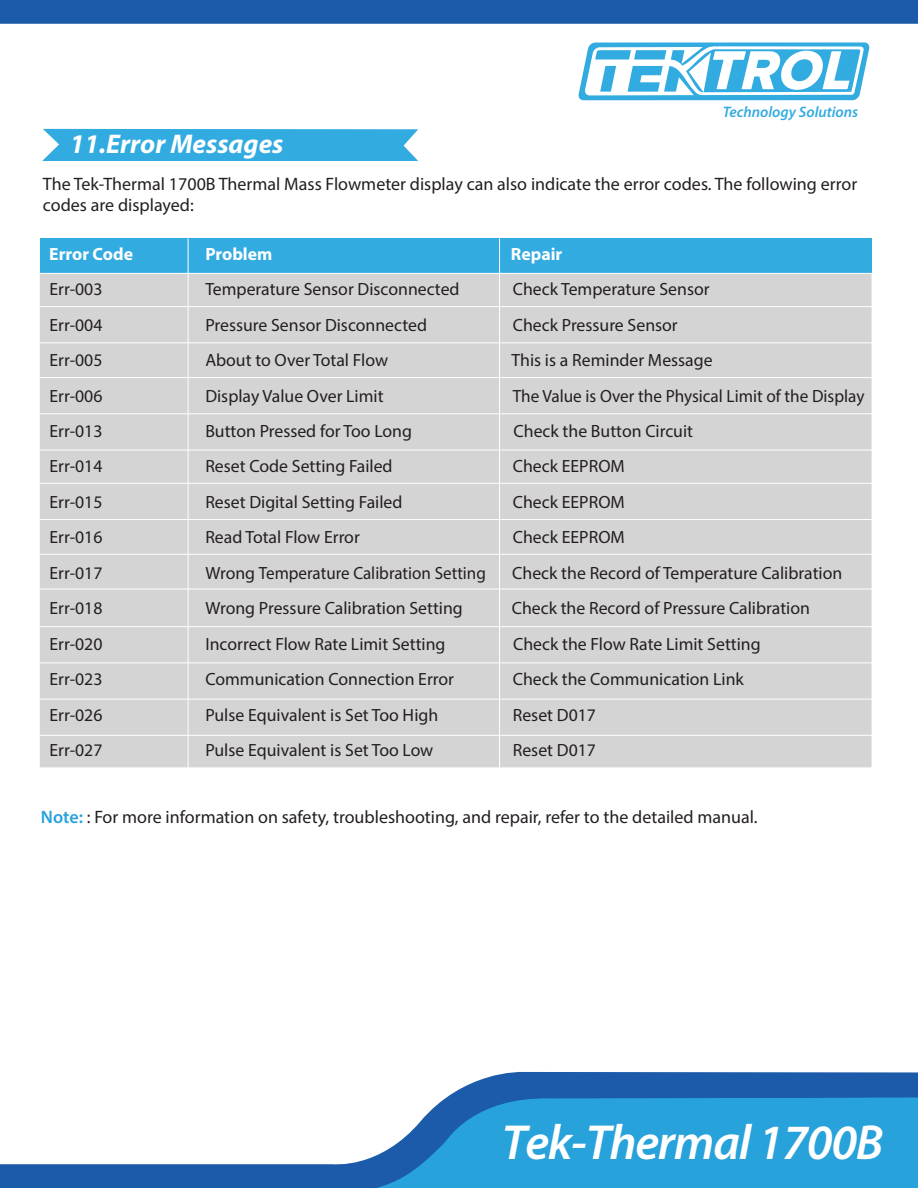
<style>
.page{position:relative;width:918px;height:1188px;background:#fff}
.page>*{position:absolute;margin:0;border:0;box-sizing:border-box;transform-origin:0 0}
.t1{font:italic 600 54.15px "Myriad Pro";letter-spacing:-.025em;color:#fff}
.t2{font:italic 600 49.5px "Myriad Pro";letter-spacing:-.025em;color:#fff}
.t3{font:italic 700 27px "Myriad Pro";color:#fff}
.t4{font:18px/21.6px "Myriad Pro";color:#241f1f}
.t5{font:17.7px "Myriad Pro";color:#241f1f}
.t6{font:700 17.7px "Myriad Pro";color:#fff}
.t7{font:italic 600 15.3px "Myriad Pro";color:#32abe1}
.s1{font-weight:600;color:#28a2db}
</style>
<div class="page">
<div style="left:42px;top:129px;width:376px;height:32px;background:#32abe1"></div>
<div style="left:39px;top:238px;width:833px;height:530px;background:#d5d4d5"></div>
<div style="left:40px;top:239px;width:832px;height:34px;background:#32abe1"></div>
<hr style="left:39px;top:273px;width:833px;height:1px;background:#fff">
<hr style="left:39px;top:306px;width:833px;height:1px;background:#fff">
<hr style="left:39px;top:342px;width:833px;height:1px;background:#fff">
<hr style="left:39px;top:377px;width:833px;height:1px;background:#fff">
<hr style="left:39px;top:413px;width:833px;height:1px;background:#fff">
<hr style="left:39px;top:450px;width:833px;height:1px;background:#fff">
<hr style="left:39px;top:483px;width:833px;height:1px;background:#fff">
<hr style="left:39px;top:519px;width:833px;height:1px;background:#fff">
<hr style="left:39px;top:554px;width:833px;height:1px;background:#fff">
<hr style="left:39px;top:589px;width:833px;height:1px;background:#fff">
<hr style="left:39px;top:626px;width:833px;height:1px;background:#fff">
<hr style="left:39px;top:663px;width:833px;height:1px;background:#fff">
<hr style="left:39px;top:699px;width:833px;height:1px;background:#fff">
<hr style="left:39px;top:735px;width:833px;height:1px;background:#fff">
<hr style="left:188px;top:238px;width:1px;height:530px;background:#fff">
<hr style="left:499px;top:238px;width:1px;height:530px;background:#fff">
<svg style="left:0;top:0;width:918px;height:101px"></svg>
<svg style="left:578px;top:42px;width:292px;height:58px"></svg>
<svg style="left:0;top:1071px;width:918px;height:117px"></svg>
<svg style="left:377px;top:1096px;width:541px;height:92px;background:#309ed7"></svg>
<h3 class="t3" style="left:70px;top:127px;width:215px">11.Error Messages</h3>
<p class="t7" style="left:723px;top:102px;width:137px">Technology Solutions</p>
<p class="t4" style="left:43px;top:173px;width:816px">The Tek-Thermal 1700B Thermal Mass Flowmeter display can also indicate the error codes. The following error codes are displayed:</p>
<p class="t6" style="left:49px;top:242px;width:85px">Error Code</p>
<p class="t6" style="left:205px;top:242px;width:69px">Problem</p>
<p class="t6" style="left:511px;top:242px;width:53px">Repair</p>
<p class="t5" style="left:49px;top:278px;width:55px">Err-003</p>
<p class="t5" style="left:205px;top:278px;width:256px">Temperature Sensor Disconnected</p>
<p class="t5" style="left:513px;top:278px;width:198px">Check Temperature Sensor</p>
<p class="t5" style="left:49px;top:314px;width:55px">Err-004</p>
<p class="t5" style="left:205px;top:314px;width:223px">Pressure Sensor Disconnected</p>
<p class="t5" style="left:513px;top:314px;width:166px">Check Pressure Sensor</p>
<p class="t5" style="left:49px;top:349px;width:55px">Err-005</p>
<p class="t5" style="left:205px;top:349px;width:184px">About to Over Total Flow</p>
<p class="t5" style="left:512px;top:349px;width:203px">This is a Reminder Message</p>
<p class="t5" style="left:49px;top:385px;width:55px">Err-006</p>
<p class="t5" style="left:205px;top:385px;width:180px">Display Value Over Limit</p>
<p class="t5" style="left:513px;top:385px;width:353px">The Value is Over the Physical Limit of the Display</p>
<p class="t5" style="left:49px;top:420px;width:55px">Err-013</p>
<p class="t5" style="left:205px;top:420px;width:208px">Button Pressed for Too Long</p>
<p class="t5" style="left:514px;top:420px;width:181px">Check the Button Circuit</p>
<p class="t5" style="left:49px;top:456px;width:55px">Err-014</p>
<p class="t5" style="left:205px;top:456px;width:189px">Reset Code Setting Failed</p>
<p class="t5" style="left:513px;top:456px;width:114px">Check EEPROM</p>
<p class="t5" style="left:49px;top:491px;width:55px">Err-015</p>
<p class="t5" style="left:205px;top:491px;width:199px">Reset Digital Setting Failed</p>
<p class="t5" style="left:513px;top:491px;width:114px">Check EEPROM</p>
<p class="t5" style="left:49px;top:527px;width:55px">Err-016</p>
<p class="t5" style="left:205px;top:527px;width:156px">Read Total Flow Error</p>
<p class="t5" style="left:513px;top:527px;width:114px">Check EEPROM</p>
<p class="t5" style="left:49px;top:562px;width:55px">Err-017</p>
<p class="t5" style="left:205px;top:562px;width:282px">Wrong Temperature Calibration Setting</p>
<p class="t5" style="left:512px;top:562px;width:332px">Check the Record of Temperature Calibration</p>
<p class="t5" style="left:49px;top:598px;width:55px">Err-018</p>
<p class="t5" style="left:205px;top:598px;width:259px">Wrong Pressure Calibration Setting</p>
<p class="t5" style="left:512px;top:598px;width:300px">Check the Record of Pressure Calibration</p>
<p class="t5" style="left:49px;top:633px;width:55px">Err-020</p>
<p class="t5" style="left:205px;top:633px;width:242px">Incorrect Flow Rate Limit Setting</p>
<p class="t5" style="left:513px;top:633px;width:249px">Check the Flow Rate Limit Setting</p>
<p class="t5" style="left:49px;top:668px;width:55px">Err-023</p>
<p class="t5" style="left:205px;top:668px;width:250px">Communication Connection Error</p>
<p class="t5" style="left:513px;top:668px;width:233px">Check the Communication Link</p>
<p class="t5" style="left:49px;top:704px;width:55px">Err-026</p>
<p class="t5" style="left:205px;top:704px;width:234px">Pulse Equivalent is Set Too High</p>
<p class="t5" style="left:513px;top:704px;width:85px">Reset D017</p>
<p class="t5" style="left:49px;top:739px;width:55px">Err-027</p>
<p class="t5" style="left:205px;top:739px;width:230px">Pulse Equivalent is Set Too Low</p>
<p class="t5" style="left:513px;top:739px;width:85px">Reset D017</p>
<p class="t4" style="left:41px;top:806px;width:718px"><span class="s1">Note:</span> : For more information on safety, troubleshooting, and repair, refer to the detailed manual.</p>
<h1 class="t1" style="left:540px;top:1105px;width:285px">Tek-Bar 3100</h1>
<h2 class="t2" style="left:502px;top:1110px;width:383px">Tek-Thermal 1700B</h2>
</div>
